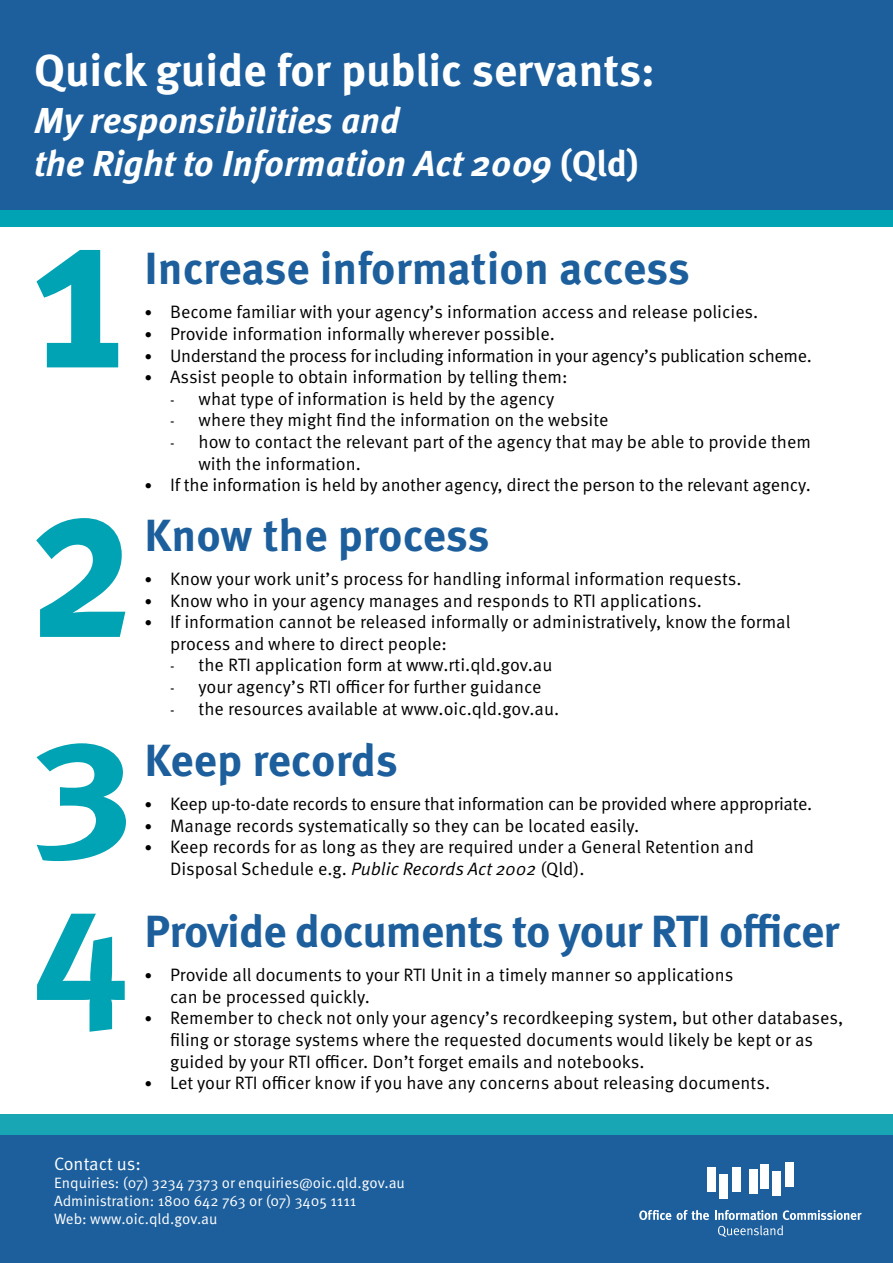
<style>
.page{position:relative;width:893px;height:1263px;background:#fff}
.page>*{position:absolute;margin:0;border:0;box-sizing:border-box;transform-origin:0 0}
.t1{font:700 225px "Meta OT";color:#00a3b3}
.t2{font:700 225px "Meta OT";color:#00a3b3;scale:.85 1}
.t3{font:700 166.5px "Meta OT";color:#00a3b3;scale:1.15 1}
.t4{font:700 166.5px "Meta OT";color:#00a3b3;scale:1.07 1}
.t5{font:700 45px "Meta OT";letter-spacing:-.01em;color:#1d5f9c}
.t6{font:700 45px "Meta OT";color:#fff}
.t7{font:italic 700 36px/43.2px "Meta OT";color:#fff}
.t8{font:18px/21.6px "Meta OT Norm";color:#000}
.t9{font:18px "Meta OT Norm";letter-spacing:-.02em;color:#000}
.t10{font:18px "Meta OT Norm";color:#fff}
.t11{font:15px/18px "Meta OT Norm";color:#fff}
.s1{font-style:normal}
.s2{font-size:15px}
.s3{font-family:"Meta OT Norm Ita"}
</style>
<div class="page">
<div style="left:0;top:76px;width:893px;height:150px;background:#00a3b3"></div>
<div style="left:0;top:0;width:893px;height:209px;background:#1d5f9c"></div>
<div style="left:0;top:1114px;width:893px;height:149px;background:#18a5b4"></div>
<div style="left:0;top:1135px;width:893px;height:128px;background:#1d5f9c"></div>
<svg style="left:639px;top:1210px;width:32px;height:10px"></svg>
<svg style="left:677px;top:1210px;width:32px;height:10px"></svg>
<svg style="left:715px;top:1210px;width:147px;height:27px"></svg>
<div style="left:707px;top:1167px;width:9px;height:24px;background:#fff"></div>
<div style="left:719px;top:1174px;width:9px;height:25px;background:#fff"></div>
<div style="left:732px;top:1167px;width:9px;height:24px;background:#fff"></div>
<div style="left:749px;top:1169px;width:9px;height:25px;background:#fff"></div>
<div style="left:760px;top:1164px;width:9px;height:24px;background:#fff"></div>
<div style="left:772px;top:1171px;width:9px;height:25px;background:#fff"></div>
<div style="left:785px;top:1162px;width:9px;height:24px;background:#fff"></div>
<h3 class="t6" style="left:34px;top:42px;width:622px">Quick guide for public servants:</h3>
<h3 class="t7" style="left:34px;top:100px;width:606px">My responsibilities and<br>the Right to Information Act 2009 <span class="s1">(Qld)</span></h3>
<h1 class="t1" style="left:30px;top:147px;width:99px">1</h1>
<h3 class="t5" style="left:145px;top:240px;width:547px">Increase information access</h3>
<p class="t8" style="left:145px;top:302px;width:615px"><span class="s2">•</span> Become familiar with your agency’s information access and release policies.</p>
<p class="t8" style="left:145px;top:323px;width:412px"><span class="s2">•</span> Provide information informally wherever possible.</p>
<p class="t9" style="left:145px;top:344px;width:669px"><span class="s2">•</span> Understand the process for including information in your agency’s publication scheme.</p>
<p class="t8" style="left:145px;top:366px;width:425px"><span class="s2">•</span> Assist people to obtain information by telling them:</p>
<p class="t8" style="left:170px;top:388px;width:386px"><span class="s2">-</span> what type of information is held by the agency</p>
<p class="t8" style="left:170px;top:410px;width:440px"><span class="s2">-</span> where they might find the information on the website</p>
<p class="t8" style="left:199px;top:431px;width:614px;text-indent:-28px"><span class="s2">-</span> how to contact the relevant part of the agency that may be able to provide them with the information.</p>
<p class="t8" style="left:145px;top:474px;width:668px"><span class="s2">•</span> If the information is held by another agency, direct the person to the relevant agency.</p>
<h1 class="t2" style="left:28px;top:416px;width:129px">2</h1>
<h3 class="t5" style="left:145px;top:506px;width:347px">Know the process</h3>
<p class="t8" style="left:145px;top:568px;width:599px"><span class="s2">•</span> Know your work unit’s process for handling informal information requests.</p>
<p class="t8" style="left:145px;top:590px;width:559px"><span class="s2">•</span> Know who in your agency manages and responds to RTI applications.</p>
<p class="t8" style="left:170px;top:611px;width:622px;text-indent:-26px"><span class="s2">•</span> If information cannot be released informally or administratively, know the formal process and where to direct people:</p>
<p class="t8" style="left:170px;top:654px;width:384px"><span class="s2">-</span> the RTI application form at www.rti.qld.gov.au</p>
<p class="t8" style="left:170px;top:676px;width:373px"><span class="s2">-</span> your agency’s RTI officer for further guidance</p>
<p class="t8" style="left:170px;top:698px;width:391px"><span class="s2">-</span> the resources available at www.oic.qld.gov.au.</p>
<h2 class="t3" style="left:30px;top:667px;width:93px">3</h2>
<h2 class="t4" style="left:33px;top:837px;width:92px">4</h2>
<h3 class="t5" style="left:145px;top:732px;width:255px">Keep records</h3>
<p class="t9" style="left:145px;top:793px;width:669px"><span class="s2">•</span> Keep up-to-date records to ensure that information can be provided where appropriate.</p>
<p class="t8" style="left:145px;top:815px;width:496px"><span class="s2">•</span> Manage records systematically so they can be located easily.</p>
<p class="t8" style="left:145px;top:836px;width:611px"><span class="s2">•</span> Keep records for as long as they are required under a General Retention and</p>
<p class="t8" style="left:170px;top:858px;width:416px">Disposal Schedule e.g. <span class="s3">Public Records Act 2002</span> (Qld).</p>
<h3 class="t5" style="left:145px;top:903px;width:696px">Provide documents to your RTI officer</h3>
<p class="t8" style="left:170px;top:964px;width:565px;text-indent:-25px"><span class="s2">•</span> Provide all documents to your RTI Unit in a timely manner so applications can be processed quickly.</p>
<p class="t8" style="left:170px;top:1007px;width:675px;text-indent:-25px"><span class="s2">•</span> Remember to check not only your agency’s recordkeeping system, but other databases, filing or storage systems where the requested documents would likely be kept or as guided by your RTI officer. Don’t forget emails and notebooks.</p>
<p class="t8" style="left:145px;top:1072px;width:627px"><span class="s2">•</span> Let your RTI officer know if you have any concerns about releasing documents.</p>
<p class="t10" style="left:54px;top:1153px;width:88px">Contact us:</p>
<p class="t11" style="left:54px;top:1174px;width:352px">Enquiries: (07) 3234 7373 or enquiries@oic.qld.gov.au<br>Administration: 1800 642 763 or (07) 3405 1111<br>Web: www.oic.qld.gov.au</p>
</div>
